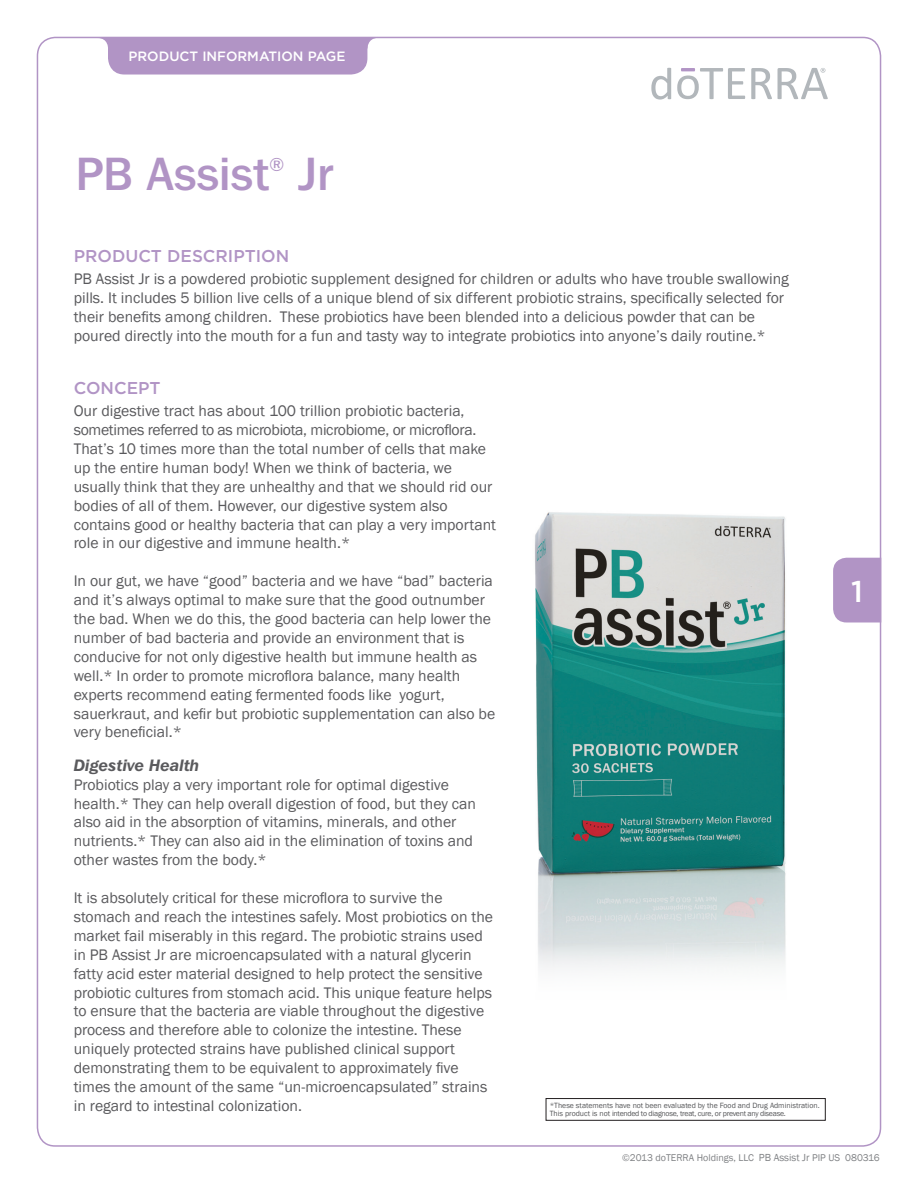
<style>
.page{position:relative;width:918px;height:1188px;background:#fff}
.page>*{position:absolute;margin:0;border:0;box-sizing:border-box;transform-origin:0 0}
.t1{font:500 46.5px "Franklin Gothic IT Cby BT";color:#b194c5}
.t2{font:500 30px "Gotham";color:#fff}
.t3{font:500 18.3px "Franklin Gothic IT Cby BT";color:#b194c5}
.t4{font:500 17.1px "Gotham";color:#b194c5}
.t5{font:italic 600 16.5px "Franklin Gothic IT Cby BT";color:#5a5a5d}
.t6{font:15.75px/18.9px "Franklin Gothic";color:#5a5a5d}
.t7{font:500 13.5px "Gotham";color:#fff}
.t8{font:10.05px "Franklin Gothic";color:#808285}
.t9{font:7.8px/8.6px "Franklin Gothic";color:#57585a}
.s1{font-size:10.5px}
</style>
<div class="page">
<svg style="left:97px;top:37px;width:281px;height:38px;background:#b89dca"></svg>
<svg style="left:751px;top:68px;width:21px;height:31px"></svg>
<svg style="left:677px;top:68px;width:68px;height:31px"></svg>
<svg style="left:651px;top:68px;width:20px;height:32px"></svg>
<svg style="left:778px;top:68px;width:50px;height:31px"></svg>
<div style="left:546px;top:1098px;width:279px;height:22px;border:1px solid #231f20"></div>
<img style="left:535px;top:512px;width:251px;height:457px">
<div style="left:833px;top:558px;width:48px;height:64px;background:#b194c5"></div>
<p class="t7" style="left:129px;top:48px;width:218px">PRODUCT INFORMATION PAGE</p>
<h1 class="t1" style="left:76px;top:145px;width:195px">PB Assist</h1>
<p class="t3" style="left:269px;top:153px;width:17px">®</p>
<h1 class="t1" style="left:298px;top:145px;width:36px">Jr</h1>
<p class="t4" style="left:74px;top:244px;width:217px">PRODUCT DESCRIPTION</p>
<p class="t6" style="left:74px;top:270px;width:717px">PB Assist Jr is a powdered probiotic supplement designed for children or adults who have trouble swallowing pills. It includes 5 billion live cells of a unique blend of six different probiotic strains, specifically selected for their benefits among children. These probiotics have been blended into a delicious powder that can be poured directly into the mouth for a fun and tasty way to integrate probiotics into anyone’s daily routine.*</p>
<p class="t4" style="left:74px;top:377px;width:88px">CONCEPT</p>
<p class="t6" style="left:74px;top:402px;width:424px">Our digestive tract has about 100 trillion probiotic bacteria, sometimes referred to as microbiota, microbiome, or microflora.<br>That’s 10 times more than the total number of cells that make up the entire human body! When we think of bacteria, we usually think that they are unhealthy and that we should rid our bodies of all of them. However, our digestive system also contains good or healthy bacteria that can play a very important role in our digestive and immune health.*</p>
<p class="t6" style="left:74px;top:572px;width:423px">In our gut, we have “good” bacteria and we have “bad” bacteria and it’s always optimal to make sure that the good outnumber the bad. When we do this, the good bacteria can help lower the number of bad bacteria and provide an environment that is conducive for not only digestive health but immune health as well.* In order to promote microflora balance, many health experts recommend eating fermented foods like yogurt, sauerkraut, and kefir but probiotic supplementation can also be very beneficial.*</p>
<p class="t5" style="left:74px;top:755px;width:127px">Digestive Health</p>
<p class="t6" style="left:74px;top:775px;width:404px">Probiotics play a very important role for optimal digestive health.* They can help overall digestion of food, but they can also aid in the absorption of vitamins, minerals, and other nutrients.* They can also aid in the elimination of toxins and other wastes from the body.*</p>
<p class="t6" style="left:74px;top:889px;width:421px">It is absolutely critical for these microflora to survive the stomach and reach the intestines safely. Most probiotics on the market fail miserably in this regard. The probiotic strains used in PB Assist Jr are microencapsulated with a natural glycerin fatty acid ester material designed to help protect the sensitive probiotic cultures from stomach acid. This unique feature helps to ensure that the bacteria are viable throughout the digestive process and therefore able to colonize the intestine. These uniquely protected strains have published clinical support demonstrating them to be equivalent to approximately five times the amount of the same “un-microencapsulated” strains in regard to intestinal colonization.</p>
<h2 class="t2" style="left:851px;top:572px;width:13px">1</h2>
<p class="t9" style="left:550px;top:1101px;width:271px">*These statements have not been evaluated by the Food and Drug Administration.<br>This product is not intended to diagnose, treat, cure, or prevent any disease.</p>
<p class="t8" style="left:622px;top:1151px;width:259px">©2013 doTERRA Holdings, LLC <span class="s1">PB Assist Jr</span> PIP US 080316</p>
</div>
